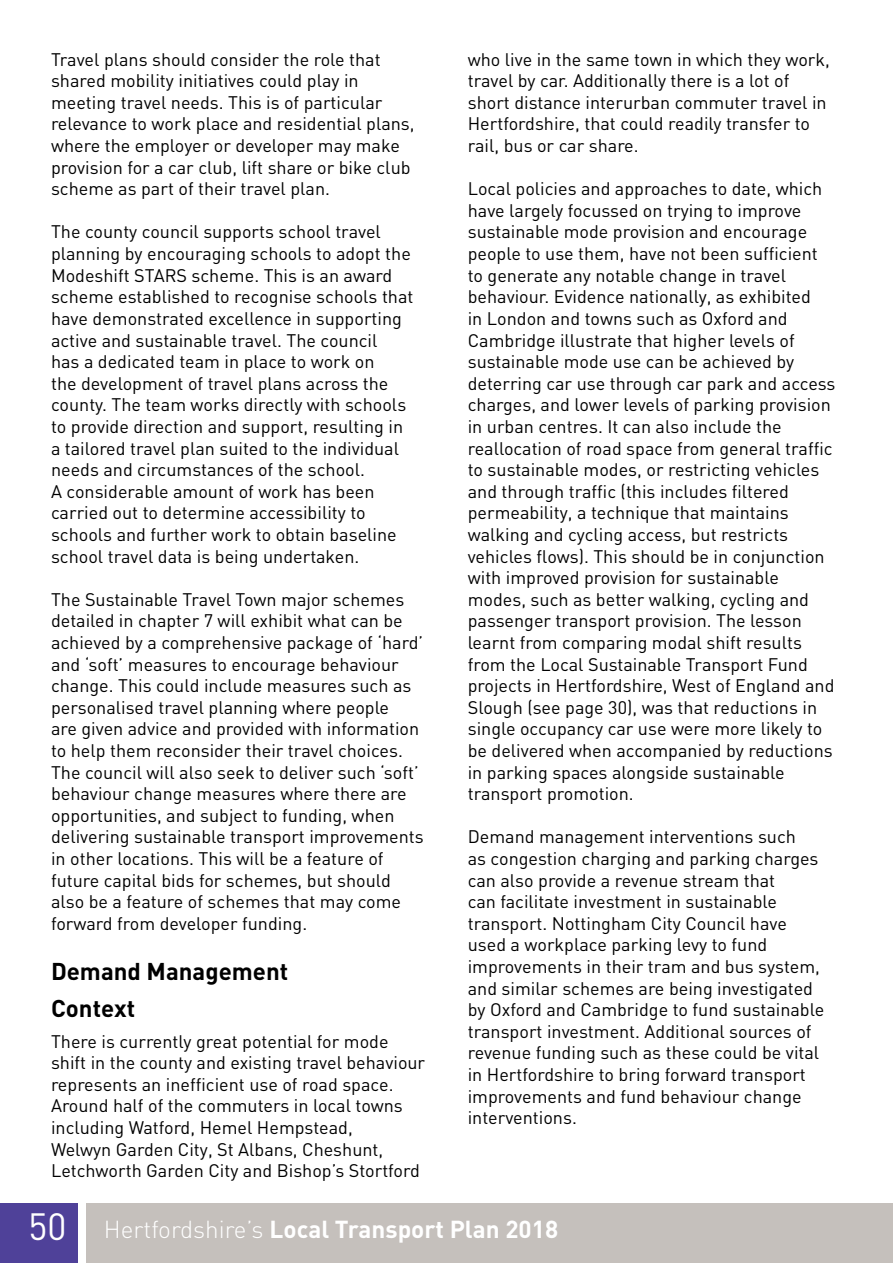
<style>
.page{position:relative;width:893px;height:1263px;background:#fff}
.page>*{position:absolute;margin:0;border:0;box-sizing:border-box;transform-origin:0 0}
.t1{font:700 24.3px "DIN";color:#fff}
.sub_header{font:700 24px "DIN";color:#000}
.t2{font:18px/21.6px "DIN";color:#000}
.s1{font-weight:400;font-size:37.5px}
.s2{font-weight:300}
</style>
<div class="page">
<div style="left:0;top:1203px;width:78px;height:60px;background:#4f4199"></div>
<div style="left:86px;top:1203px;width:807px;height:60px;background:#c5c0bc"></div>
<p class="t2" style="left:51px;top:48px;width:365px">Travel plans should consider the role that shared mobility initiatives could play in meeting travel needs. This is of particular relevance to work place and residential plans, where the employer or developer may make provision for a car club, lift share or bike club scheme as part of their travel plan.</p>
<p class="t2" style="left:51px;top:221px;width:364px">The county council supports school travel planning by encouraging schools to adopt the Modeshift STARS scheme. This is an award scheme established to recognise schools that have demonstrated excellence in supporting active and sustainable travel. The council<br>has a dedicated team in place to work on<br>the development of travel plans across the county. The team works directly with schools to provide direction and support, resulting in a tailored travel plan suited to the individual needs and circumstances of the school.<br>A considerable amount of work has been carried out to determine accessibility to schools and further work to obtain baseline school travel data is being undertaken.</p>
<p class="t2" style="left:51px;top:588px;width:374px">The Sustainable Travel Town major schemes detailed in chapter 7 will exhibit what can be achieved by a comprehensive package of ‘hard’ and ‘soft’ measures to encourage behaviour change. This could include measures such as personalised travel planning where people<br>are given advice and provided with information to help them reconsider their travel choices.<br>The council will also seek to deliver such ‘soft’ behaviour change measures where there are opportunities, and subject to funding, when delivering sustainable transport improvements in other locations. This will be a feature of future capital bids for schemes, but should also be a feature of schemes that may come forward from developer funding.</p>
<h2 class="sub_header" style="left:51px;top:956px;width:239px">Demand Management</h2>
<h2 class="sub_header" style="left:51px;top:993px;width:86px">Context</h2>
<p class="t2" style="left:51px;top:1030px;width:376px">There is currently great potential for mode shift in the county and existing travel behaviour represents an inefficient use of road space.<br>Around half of the commuters in local towns including Watford, Hemel Hempstead,<br>Welwyn Garden City, St Albans, Cheshunt, Letchworth Garden City and Bishop’s Stortford</p>
<p class="t2" style="left:468px;top:48px;width:364px">who live in the same town in which they work, travel by car. Additionally there is a lot of short distance interurban commuter travel in Hertfordshire, that could readily transfer to rail, bus or car share.</p>
<p class="t2" style="left:468px;top:178px;width:369px">Local policies and approaches to date, which have largely focussed on trying to improve sustainable mode provision and encourage people to use them, have not been sufficient to generate any notable change in travel behaviour. Evidence nationally, as exhibited<br>in London and towns such as Oxford and Cambridge illustrate that higher levels of sustainable mode use can be achieved by deterring car use through car park and access charges, and lower levels of parking provision in urban centres. It can also include the reallocation of road space from general traffic to sustainable modes, or restricting vehicles and through traffic (this includes filtered permeability, a technique that maintains walking and cycling access, but restricts vehicles flows). This should be in conjunction with improved provision for sustainable modes, such as better walking, cycling and passenger transport provision. The lesson learnt from comparing modal shift results from the Local Sustainable Transport Fund projects in Hertfordshire, West of England and Slough (see page 30), was that reductions in single occupancy car use were more likely to be delivered when accompanied by reductions in parking spaces alongside sustainable transport promotion.</p>
<p class="t2" style="left:468px;top:826px;width:358px">Demand management interventions such<br>as congestion charging and parking charges can also provide a revenue stream that<br>can facilitate investment in sustainable transport. Nottingham City Council have used a workplace parking levy to fund improvements in their tram and bus system, and similar schemes are being investigated by Oxford and Cambridge to fund sustainable transport investment. Additional sources of revenue funding such as these could be vital in Hertfordshire to bring forward transport improvements and fund behaviour change interventions.</p>
<h1 class="t1" style="left:29px;top:1213px;width:531px"><span class="s1">50</span> <span class="s2">Hertfordshire’s</span> Local Transport Plan 2018</h1>
</div>
